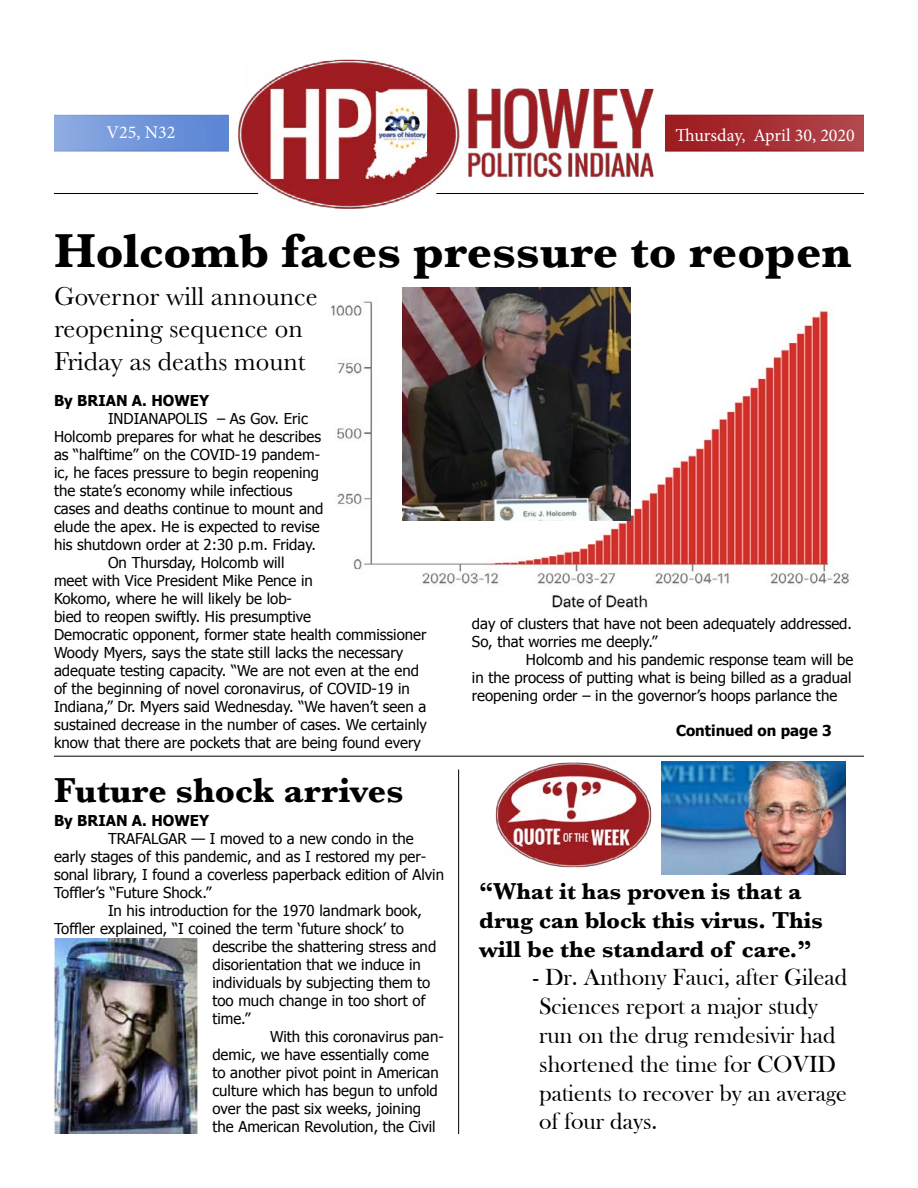
<style>
.page{position:relative;width:918px;height:1188px;background:#fff}
.page>*{position:absolute;margin:0;border:0;box-sizing:border-box;transform-origin:0 0}
.t1{font:700 49.5px "Baskerville";color:#000}
.t2{font:700 36px "Baskerville";color:#000}
.t3{font:27px/32.4px "Baskerville";color:#000}
.t4{font:24px/28.8px "Bask Old Face";color:#000}
.t5{font:700 24px/28.8px "Baskerville";color:#000}
.t6{font:18px "Minion Pro";color:#fff}
.t7{font:15px/18px "Tahoma";color:#000}
.t8{font:700 15px "Tahoma";color:#000}
</style>
<div class="page">
<img style="left:54px;top:59px;width:810px;height:150px">
<hr style="left:436px;top:193px;width:428px;height:1px;background:#000">
<hr style="left:54px;top:193px;width:204px;height:1px;background:#000">
<hr style="left:54px;top:756px;width:810px;height:1px;background:#000">
<hr style="left:458px;top:770px;width:1px;height:364px;background:#000">
<img style="left:495px;top:762px;width:157px;height:106px">
<img style="left:378px;top:106px;width:49px;height:46px">
<img style="left:54px;top:939px;width:145px;height:195px">
<img style="left:332px;top:287px;width:517px;height:321px">
<img style="left:402px;top:287px;width:228px;height:233px">
<img style="left:662px;top:761px;width:183px;height:114px">
<p class="t6" style="left:107px;top:121px;width:70px">V25, N32</p>
<p class="t6" style="left:675px;top:123px;width:181px">Thursday, April 30, 2020</p>
<h1 class="t1" style="left:54px;top:216px;width:799px">Holcomb faces pressure to reopen</h1>
<h3 class="t3" style="left:54px;top:280px;width:265px">Governor will announce reopening sequence on<br>Friday as deaths mount</h3>
<p class="t8" style="left:54px;top:390px;width:157px">By BRIAN A. HOWEY</p>
<p class="t7" style="left:108px;top:408px;width:202px">INDIANAPOLIS – As Gov. Eric</p>
<p class="t7" style="left:54px;top:426px;width:269px">Holcomb prepares for what he describes</p>
<p class="t7" style="left:54px;top:444px;width:268px">as “halftime” on the COVID-19 pandem-</p>
<p class="t7" style="left:54px;top:462px;width:267px">ic, he faces pressure to begin reopening</p>
<p class="t7" style="left:54px;top:480px;width:240px">the state’s economy while infectious</p>
<p class="t7" style="left:54px;top:498px;width:271px">cases and deaths continue to mount and</p>
<p class="t7" style="left:54px;top:516px;width:267px">elude the apex. He is expected to revise</p>
<p class="t7" style="left:54px;top:534px;width:264px">his shutdown order at 2:30 p.m. Friday.</p>
<p class="t7" style="left:108px;top:552px;width:178px">On Thursday, Holcomb will</p>
<p class="t7" style="left:54px;top:570px;width:260px">meet with Vice President Mike Pence in</p>
<p class="t7" style="left:54px;top:588px;width:240px">Kokomo, where he will likely be lob-</p>
<p class="t7" style="left:54px;top:606px;width:259px">bied to reopen swiftly. His presumptive</p>
<p class="t7" style="left:54px;top:624px;width:374px">Democratic opponent, former state health commissioner</p>
<p class="t7" style="left:54px;top:642px;width:351px">Woody Myers, says the state still lacks the necessary</p>
<p class="t7" style="left:54px;top:660px;width:367px">adequate testing capacity. “We are not even at the end</p>
<p class="t7" style="left:54px;top:678px;width:357px">of the beginning of novel coronavirus, of COVID-19 in</p>
<p class="t7" style="left:54px;top:696px;width:374px">Indiana,” Dr. Myers said Wednesday. “We haven’t seen a</p>
<p class="t7" style="left:54px;top:714px;width:375px">sustained decrease in the number of cases. We certainly</p>
<p class="t7" style="left:54px;top:732px;width:368px">know that there are pockets that are being found every</p>
<h2 class="t2" style="left:54px;top:765px;width:351px">Future shock arrives</h2>
<p class="t8" style="left:54px;top:810px;width:157px">By BRIAN A. HOWEY</p>
<p class="t7" style="left:54px;top:829px;width:392px;text-indent:54px">TRAFALGAR — I moved to a new condo in the early stages of this pandemic, and as I restored my per&shy;sonal library, I found a coverless paperback edition of Alvin Toffler’s “Future Shock.”</p>
<p class="t7" style="left:108px;top:901px;width:316px">In his introduction for the 1970 landmark book,</p>
<p class="t7" style="left:54px;top:919px;width:351px">Toffler explained, “I coined the term ‘future shock’ to</p>
<p class="t7" style="left:212px;top:937px;width:225px">describe the shattering stress and</p>
<p class="t7" style="left:212px;top:955px;width:210px">disorientation that we induce in</p>
<p class="t7" style="left:212px;top:973px;width:220px">individuals by subjecting them to</p>
<p class="t7" style="left:212px;top:991px;width:215px">too much change in too short of</p>
<p class="t7" style="left:212px;top:1009px;width:40px">time.”</p>
<p class="t7" style="left:270px;top:1027px;width:175px">With this coronavirus pan-</p>
<p class="t7" style="left:212px;top:1045px;width:218px">demic, we have essentially come</p>
<p class="t7" style="left:212px;top:1063px;width:228px">to another pivot point in American</p>
<p class="t7" style="left:212px;top:1081px;width:227px">culture which has begun to unfold</p>
<p class="t7" style="left:212px;top:1099px;width:210px">over the past six weeks, joining</p>
<p class="t7" style="left:212px;top:1117px;width:225px">the American Revolution, the Civil</p>
<p class="t7" style="left:472px;top:614px;width:382px">day of clusters that have not been adequately addressed.<br>So, that worries me deeply.”</p>
<p class="t7" style="left:472px;top:650px;width:383px;text-indent:54px">Holcomb and his pandemic response team will be in the process of putting what is being billed as a gradual reopening order – in the governor’s hoops parlance the</p>
<p class="t8" style="left:676px;top:720px;width:157px">Continued on page 3</p>
<h3 class="t5" style="left:479px;top:877px;width:345px">“What it has proven is that a drug can block this virus. This will be the standard of care.”</h3>
<h3 class="t4" style="left:533px;top:964px;width:316px">- Dr. Anthony Fauci, after Gilead<br>Sciences report a major study run on the drug remdesivir had shortened the time for COVID patients to recover by an average of four days.</h3>
</div>
